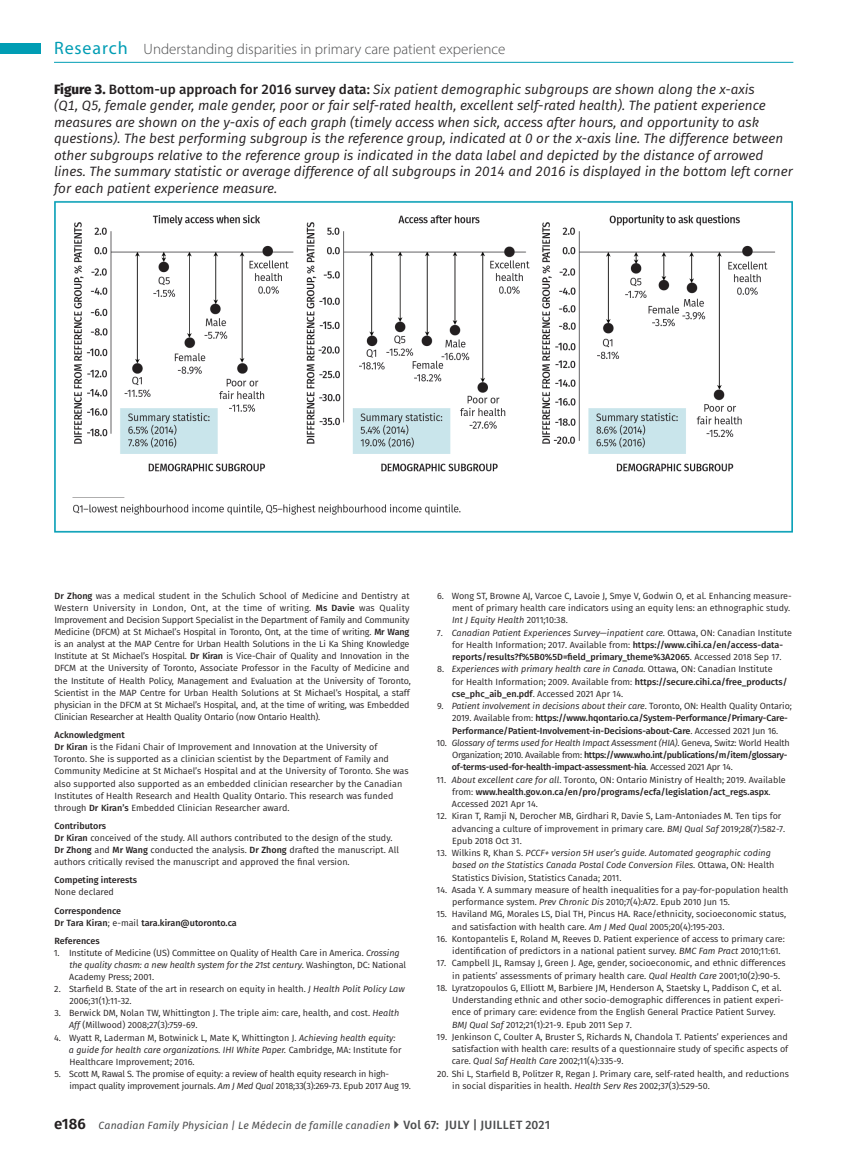
<style>
.page{position:relative;width:851px;height:1161px;background:#fff}
.page>*{position:absolute;margin:0;border:0;box-sizing:border-box;transform-origin:0 0}
.t1{font:300 15px "Myriad Pro";color:#4b4c4d}
.TableTitle{font:italic 13.5px/16.5px "Fira Sans";color:#231f20}
.t2{font:italic 10.5px "Fira Sans";letter-spacing:.015em;color:#4b4c4d}
.Reference{font:9px/12.3px "Fira Sans";color:#231f20}
.Paragraph{font:9px/12.1px "Fira Sans";letter-spacing:-.02em;color:#231f20}
.Reference-2{font:500 9px/12.3px "Fira Sans";letter-spacing:-.02em;color:#231f20}
.Acknowledge{font:9px/12.1px "Fira Sans";color:#231f20}
.CompetingInterests{font:9px/12.1px "Fira Sans";color:#231f20}
.Reference-3{font:italic 9px/12.3px "Fira Sans";color:#231f20}
.Reference-4{font:9px/12.1px "Fira Sans";letter-spacing:-.02em;color:#231f20}
.SmallHead{font:500 9px "Fira Sans";color:#231f20}
.CorrespondInfo{font:500 9px "Fira Sans";color:#231f20}
.s1{font-weight:400;font-size:18px;color:#009db4}
.s2{font-weight:800;font-style:normal}
.s3{font-weight:500;font-style:normal}
.s4{font-weight:500}
.s5{font-weight:400}
.s6{font-style:italic}
.s7{font-weight:400;font-style:italic}
.s8{font-style:normal}
.s9{font-weight:600;font-style:normal;font-size:15px;color:#231f20}
.s10{font-weight:500;font-style:normal;font-size:12px}
</style>
<div class="page">
<hr style="left:54px;top:62px;width:739px;height:1px;background:#009db4">
<div style="left:0;top:44px;width:40px;height:10px;background:#009db4"></div>
<img style="left:54px;top:201px;width:738px;height:331px">
<h1 class="t1" style="left:54px;top:40px;width:453px"><span class="s1">Research</span> Understanding disparities in primary care patient experience</h1>
<p class="TableTitle" style="left:54px;top:80px;width:740px"><span class="s2">Figure 3.</span> <span class="s3">Bottom-up approach for 2016 survey data:</span> Six patient demographic subgroups are shown along the x-axis<br>(Q1, Q5, female gender, male gender, poor or fair self-rated health, excellent self-rated health). The patient experience measures are shown on the y-axis of each graph (timely access when sick, access after hours, and opportunity to ask questions). The best performing subgroup is the reference group, indicated at 0 or the x-axis line. The difference between other subgroups relative to the reference group is indicated in the data label and depicted by the distance of arrowed lines. The summary statistic or average difference of all subgroups in 2014 and 2016 is displayed in the bottom left corner for each patient experience measure.</p>
<p class="Paragraph" style="left:54px;top:589px;width:358px"><span class="s4">Dr Zhong</span> was a medical student in the Schulich School of Medicine and Dentistry at Western University in London, Ont, at the time of writing. <span class="s4">Ms Davie</span> was Quality Improvement and Decision Support Specialist in the Department of Family and Community Medicine (DFCM) at St Michael’s Hospital in Toronto, Ont, at the time of writing. <span class="s4">Mr Wang </span>is an analyst at the MAP Centre for Urban Health Solutions in the Li Ka Shing Knowledge Institute at St Michael’s Hospital. <span class="s4">Dr Kiran</span> is Vice-Chair of Quality and Innovation in the DFCM at the University of Toronto, Associate Professor in the Faculty of Medicine and the Institute of Health Policy, Management and Evaluation at the University of Toronto, Scientist in the MAP Centre for Urban Health Solutions at St Michael’s Hospital, a staff physician in the DFCM at St Michael’s Hospital, and, at the time of writing, was Embedded Clinician Researcher at Health Quality Ontario (now Ontario Health).</p>
<p class="SmallHead" style="left:54px;top:728px;width:72px">Acknowledgment</p>
<p class="Acknowledge" style="left:54px;top:741px;width:356px"><span class="s4">Dr Kiran</span> is the Fidani Chair of Improvement and Innovation at the University of Toronto. She is supported as a clinician scientist by the Department of Family and Community Medicine at St Michael’s Hospital and at the University of Toronto. She was also supported also supported as an embedded clinician researcher by the Canadian Institutes of Health Research and Health Quality Ontario. This research was funded through <span class="s4">Dr Kiran’s</span> Embedded Clinician Researcher award.</p>
<p class="SmallHead" style="left:54px;top:818px;width:53px">Contributors</p>
<p class="CompetingInterests" style="left:54px;top:832px;width:346px"><span class="s4">Dr Kiran</span> conceived of the study. All authors contributed to the design of the study.<br><span class="s4">Dr Zhong</span> and <span class="s4">Mr Wang</span> conducted the analysis. <span class="s4">Dr Zhong</span> drafted the manuscript. All authors critically revised the manuscript and approved the final version.</p>
<p class="SmallHead" style="left:54px;top:873px;width:84px">Competing interests</p>
<p class="CompetingInterests" style="left:54px;top:886px;width:61px">None declared</p>
<p class="SmallHead" style="left:54px;top:903px;width:68px">Correspondence</p>
<p class="CorrespondInfo" style="left:55px;top:915px;width:184px">Dr Tara Kiran<span class="s5">; e-mail</span> tara.kiran@utoronto.ca</p>
<p class="SmallHead" style="left:55px;top:933px;width:47px">References</p>
<p class="Reference" style="left:69px;top:946px;width:338px;text-indent:-15px">1. Institute of Medicine (US) Committee on Quality of Health Care in America. <span class="s6">Crossing the quality chasm: a new health system for the 21st century</span>. Washington, DC: National<br>Academy Press; 2001.</p>
<p class="Reference" style="left:69px;top:983px;width:337px;text-indent:-15px">2. Starfield B. State of the art in research on equity in health. <span class="s6">J Health Polit Policy Law<br></span>2006;31(1):11-32.</p>
<p class="Reference" style="left:69px;top:1007px;width:332px;text-indent:-15px">3. Berwick DM, Nolan TW, Whittington J. The triple aim: care, health, and cost. <span class="s6">Health<br>Aff</span> (Millwood) 2008;27(3):759-69.</p>
<p class="Reference" style="left:69px;top:1031px;width:334px;text-indent:-15px">4. Wyatt R, Laderman M, Botwinick L, Mate K, Whittington J. <span class="s6">Achieving health equity: a guide for health care organizations. IHI White Paper.</span> Cambridge, MA: Institute for<br>Healthcare Improvement; 2016.</p>
<p class="Reference-4" style="left:69px;top:1067px;width:343px;text-indent:-15px">5. Scott M, Rawal S. The promise of equity: a review of health equity research in high&shy;impact quality improvement journals. <span class="s6">Am J Med Qual</span> 2018;33(3):269-73. Epub 2017 Aug 19.</p>
<p class="Reference" style="left:452px;top:589px;width:341px;text-indent:-15px">6. Wong ST, Browne AJ, Varcoe C, Lavoie J, Smye V, Godwin O, et al. Enhancing measure&shy;ment of primary health care indicators using an equity lens: an ethnographic study.<br><span class="s6">Int J Equity Health</span> 2011;10:38.</p>
<p class="Reference" style="left:452px;top:626px;width:341px;text-indent:-15px">7. <span class="s6">Canadian Patient Experiences Survey—inpatient care</span>. Ottawa, ON: Canadian Institute for Health Information; 2017. Available from: <span class="s4">https://www.cihi.ca/en/access-data&shy;reports/results?f%5B0%5D=field_primary_theme%3A2065</span>. Accessed 2018 Sep 17.</p>
<p class="Reference" style="left:452px;top:663px;width:337px;text-indent:-15px">8. <span class="s6">Experiences with primary health care in Canada.</span> Ottawa, ON: Canadian Institute<br>for Health Information; 2009. Available from: <span class="s4">https://secure.cihi.ca/free_products/ cse_phc_aib_en.pdf</span>. Accessed 2021 Apr 14.</p>
<p class="Reference-2" style="left:452px;top:699px;width:341px;text-indent:-15px"><span class="s5">9.</span> <span class="s7">Patient involvement in decisions about their care</span><span class="s5">. Toronto, ON: Health Quality Ontario;<br>2019. Available from:</span> https://www.hqontario.ca/System-Performance/Primary-Care-<br>Performance/Patient-Involvement-in-Decisions-about-Care<span class="s5">. Accessed 2021 Jun 16.</span></p>
<p class="Reference-2" style="left:452px;top:736px;width:339px;text-indent:-15px"><span class="s5">10.</span> <span class="s7">Glossary of terms used for Health Impact Assessment (HIA)</span><span class="s5">. Geneva, Switz: World Health<br>Organization; 2010. Available from:</span> https://www.who.int/publications/m/item/glossary&shy;of-terms-used-for-health-impact-assessment-hia<span class="s5">. Accessed 2021 Apr 14.</span></p>
<p class="Reference" style="left:452px;top:773px;width:335px;text-indent:-15px">11. <span class="s6">About excellent care for all</span>. Toronto, ON: Ontario Ministry of Health; 2019. Available from: <span class="s4">www.health.gov.on.ca/en/pro/programs/ecfa/legislation/act_regs.aspx</span>.<br>Accessed 2021 Apr 14.</p>
<p class="Reference" style="left:452px;top:810px;width:335px;text-indent:-15px">12. Kiran T, Ramji N, Derocher MB, Girdhari R, Davie S, Lam-Antoniades M. Ten tips for advancing a culture of improvement in primary care. <span class="s6">BMJ Qual Saf</span> 2019;28(7):582-7.<br>Epub 2018 Oct 31.</p>
<p class="Reference-3" style="left:452px;top:847px;width:324px;text-indent:-16px"><span class="s8">13. Wilkins R, Khan S.</span> PCCF+ version 5H user’s guide. Automated geographic coding based on the Statistics Canada Postal Code Conversion Files<span class="s8">. Ottawa, ON: Health<br>Statistics Division, Statistics Canada; 2011.</span></p>
<p class="Reference" style="left:452px;top:883px;width:338px;text-indent:-16px">14. Asada Y. A summary measure of health inequalities for a pay-for-population health performance system. <span class="s6">Prev Chronic Dis</span> 2010;7(4):A72. Epub 2010 Jun 15.</p>
<p class="Reference" style="left:452px;top:908px;width:336px;text-indent:-15px">15. Haviland MG, Morales LS, Dial TH, Pincus HA. Race/ethnicity, socioeconomic status, and satisfaction with health care. <span class="s6">Am J Med Qual</span> 2005;20(4):195-203.</p>
<p class="Reference" style="left:452px;top:932px;width:334px;text-indent:-16px">16. Kontopantelis E, Roland M, Reeves D. Patient experience of access to primary care: identification of predictors in a national patient survey. <span class="s6">BMC Fam Pract</span> 2010;11:61.</p>
<p class="Reference" style="left:452px;top:957px;width:335px;text-indent:-16px">17. Campbell JL, Ramsay J, Green J. Age, gender, socioeconomic, and ethnic differences in patients’ assessments of primary health care. <span class="s6">Qual Health Care</span> 2001;10(2):90-5.</p>
<p class="Reference" style="left:452px;top:981px;width:333px;text-indent:-15px">18. Lyratzopoulos G, Elliott M, Barbiere JM, Henderson A, Staetsky L, Paddison C, et al.<br>Understanding ethnic and other socio-demographic differences in patient experi&shy;ence of primary care: evidence from the English General Practice Patient Survey.<br><span class="s6">BMJ Qual Saf</span> 2012;21(1):21-9. Epub 2011 Sep 7.</p>
<p class="Reference" style="left:452px;top:1030px;width:338px;text-align:justify;text-indent:-15px">19. Jenkinson C, Coulter A, Bruster S, Richards N, Chandola T. Patients’ experiences and satisfaction with health care: results of a questionnaire study of specific aspects of care. <span class="s6">Qual Saf Health Care</span> 2002;11(4):335-9.</p>
<p class="Reference" style="left:452px;top:1067px;width:338px;text-indent:-15px">20. Shi L, Starfield B, Politzer R, Regan J. Primary care, self-rated health, and reductions in social disparities in health. <span class="s6">Health Serv Res</span> 2002;37(3):529-50.</p>
<p class="t2" style="left:54px;top:1117px;width:498px"><span class="s9">e186</span> Canadian Family Physician | Le Médecin de famille canadien <span class="s10">Vol 67: JULY | JUILLET 2021</span></p>
</div>
